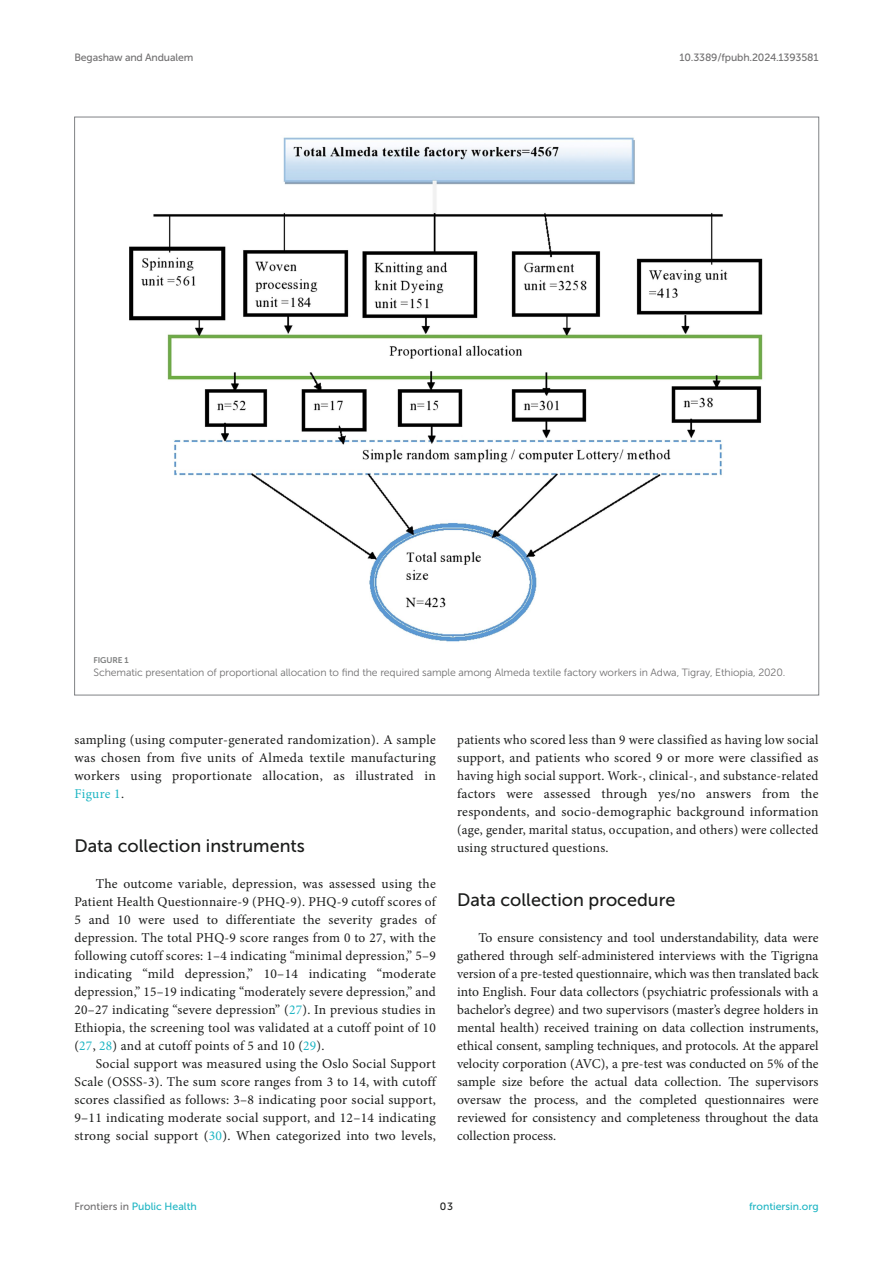
<style>
.page{position:relative;width:893px;height:1263px;background:#fff}
.page>*{position:absolute;margin:0;border:0;box-sizing:border-box;transform-origin:0 0}
.HEAD_2{font:18px "Museo Sans 500";color:#1b1c1b}
.TEXT_FLUSH{font:13.5px/18px "Minion Pro";letter-spacing:.015em;color:#1b1c1b;text-align:justify}
.TEXT{font:13.5px/18px "Minion Pro";letter-spacing:.02em;color:#1b1c1b;text-align:justify}
.FIG_LEG{font:10.5px "Museo Sans 300";letter-spacing:-.01em;color:#706f70}
.t1{font:10.5px "Museo Sans 500";letter-spacing:-.015em;color:#706f70}
.t2{font:10.5px "Museo Sans 500";color:#1db5c3}
.t3{font:10.5px "Museo Sans 500";color:#1b1c1b}
.FIG_HD{font:8.25px "Museo Sans 700";letter-spacing:-.01em;color:#7e7f7f}
.s1{color:#1db5c3}
.s2{color:#706f70}
</style>
<div class="page">
<img style="left:129px;top:137px;width:634px;height:505px">
<p class="t1" style="left:74px;top:51px;width:120px">Begashaw and Andualem</p>
<p class="t1" style="left:680px;top:51px;width:140px">10.3389/fpubh.2024.1393581</p>
<p class="FIG_HD" style="left:94px;top:655px;width:37px">FIGURE 1</p>
<p class="FIG_LEG" style="left:94px;top:667px;width:693px">Schematic presentation of proportional allocation to find the required sample among Almeda textile factory workers in Adwa, Tigray, Ethiopia, 2020.</p>
<p class="TEXT_FLUSH" style="left:74px;top:731px;width:363px">sampling (using computer-generated randomization). A sample was chosen from five units of Almeda textile manufacturing workers using proportionate allocation, as illustrated in <span class="s1">Figure 1</span>.</p>
<p class="HEAD_2" style="left:74px;top:836px;width:232px">Data collection instruments</p>
<p class="TEXT_FLUSH" style="left:74px;top:875px;width:363px;text-indent:21px">The outcome variable, depression, was assessed using the Patient Health Questionnaire-9 (PHQ-9). PHQ-9 cutoff scores of 5 and 10 were used to differentiate the severity grades of depression. The total PHQ-9 score ranges from 0 to 27, with the following cutoff scores: 1–4 indicating “minimal depression,” 5–9 indicating “mild depression,” 10–14 indicating “moderate depression,” 15–19 indicating “moderately severe depression,” and 20–27 indicating “severe depression” (<span class="s1">27</span>). In previous studies in Ethiopia, the screening tool was validated at a cutoff point of 10 (<span class="s1">27</span>, <span class="s1">28</span>) and at cutoff points of 5 and 10 (<span class="s1">29</span>).</p>
<p class="TEXT" style="left:74px;top:1055px;width:363px;text-indent:21px">Social support was measured using the Oslo Social Support Scale (OSSS-3). The sum score ranges from 3 to 14, with cutoff scores classified as follows: 3–8 indicating poor social support, 9–11 indicating moderate social support, and 12–14 indicating strong social support (<span class="s1">30</span>). When categorized into two levels,</p>
<p class="TEXT" style="left:457px;top:731px;width:363px">patients who scored less than 9 were classified as having low social support, and patients who scored 9 or more were classified as having high social support. Work-, clinical-, and substance-related factors were assessed through yes/no answers from the respondents, and socio-demographic background information (age, gender, marital status, occupation, and others) were collected using structured questions.</p>
<p class="HEAD_2" style="left:457px;top:890px;width:220px">Data collection procedure</p>
<p class="TEXT_FLUSH" style="left:457px;top:929px;width:363px;text-indent:21px">To ensure consistency and tool understandability, data were gathered through self-administered interviews with the Tigrigna version of a pre-tested questionnaire, which was then translated back into English. Four data collectors (psychiatric professionals with a bachelor’s degree) and two supervisors (master’s degree holders in mental health) received training on data collection instruments, ethical consent, sampling techniques, and protocols. At the apparel velocity corporation (AVC), a pre-test was conducted on 5% of the sample size before the actual data collection. The supervisors oversaw the process, and the completed questionnaires were reviewed for consistency and completeness throughout the data collection process.</p>
<p class="t2" style="left:74px;top:1200px;width:124px"><span class="s2">Frontiers in</span> Public Health</p>
<p class="t3" style="left:440px;top:1200px;width:15px">03</p>
<p class="t2" style="left:749px;top:1200px;width:71px">frontiersin.org</p>
</div>
